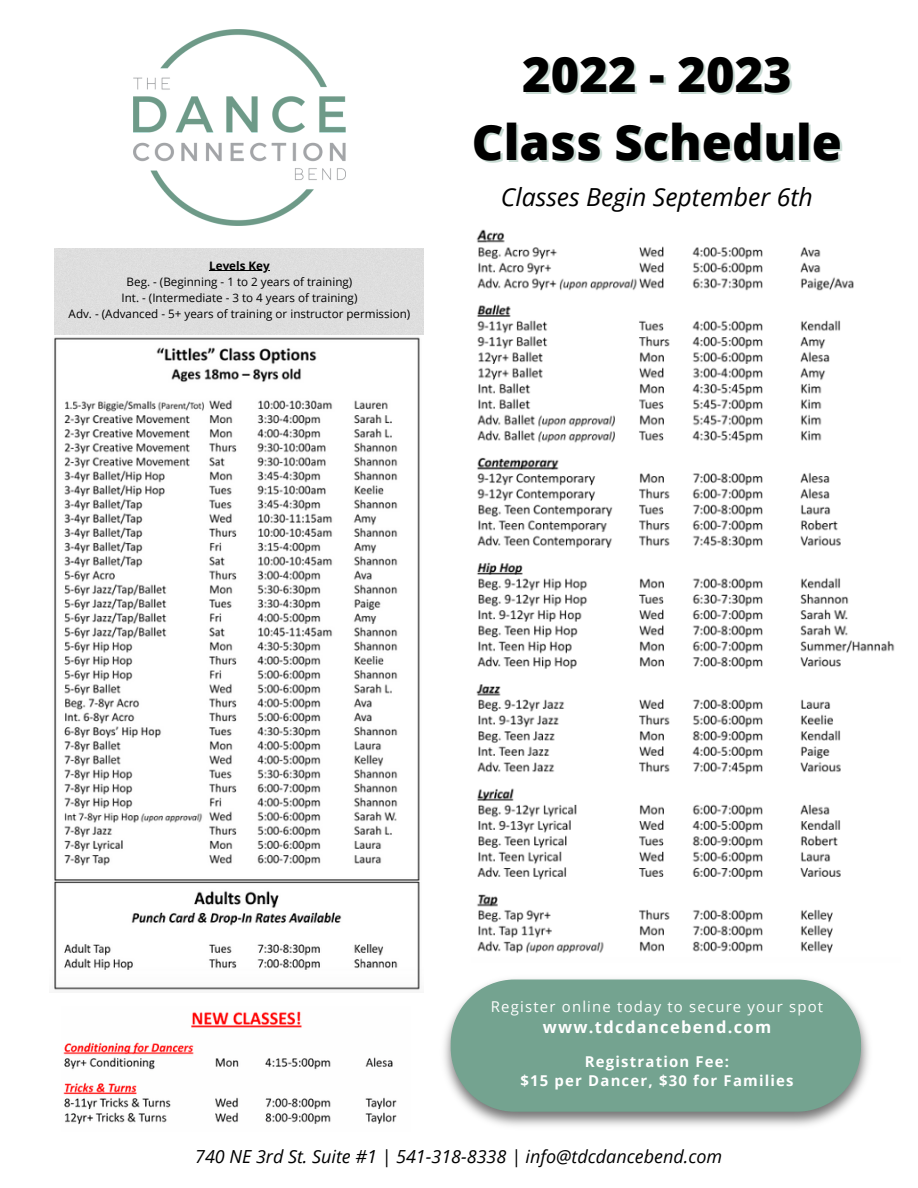
<style>
.page{position:relative;width:918px;height:1188px;background:#fff}
.page>*{position:absolute;margin:0;border:0;box-sizing:border-box;transform-origin:0 0}
.t1{font:800 48.9px/68.4px "Open Sans";color:#000;text-align:center}
.t2{font:italic 24.9px "Open Sans";color:#000}
.t3{font:italic 18px "Open Sans";color:#000}
.t4{font:700 16.5px "Open Sans";letter-spacing:.08em;color:#fff}
.t5{font:700 14.85px/19px "Open Sans";letter-spacing:.08em;color:#fff;text-align:center}
.t6{font:14.85px "Open Sans";letter-spacing:.08em;color:#fff}
.t7{font:11.7px/16px "Open Sans";color:#000;text-align:center}
.t8{font:700 11.7px "Open Sans";color:#000}
</style>
<div class="page">
<img style="left:134px;top:29px;width:211px;height:196px">
<div style="left:55px;top:248px;width:369px;height:87px;background:#dedede"></div>
<img style="left:444px;top:979px;width:425px;height:147px">
<svg style="left:451px;top:980px;width:410px;height:132px;fill:#74a390"></svg>
<img style="left:63px;top:1011px;width:334px;height:114px">
<img style="left:54px;top:337px;width:366px;height:653px">
<img style="left:476px;top:229px;width:419px;height:724px">
<hr style="left:209px;top:270px;width:61px;height:1px;background:#000">
<p class="t8" style="left:209px;top:257px;width:62px">Levels Key</p>
<p class="t7" style="left:69px;top:273px;width:343px">Beg. - (Beginning - 1 to 2 years of training)<br>Int. - (Intermediate - 3 to 4 years of training)<br>Adv. - (Advanced - 5+ years of training or instructor permission)</p>
<h1 class="t1" style="left:472px;top:38px;width:372px">2022 - 2023<br>Class Schedule</h1>
<h2 class="t2" style="left:501px;top:179px;width:314px">Classes Begin September 6th</h2>
<p class="t6" style="left:491px;top:997px;width:334px">Register online today to secure your spot</p>
<h3 class="t4" style="left:543px;top:1016px;width:230px">www.tdcdancebend.com</h3>
<p class="t5" style="left:520px;top:1052px;width:275px">Registration Fee:<br>$15 per Dancer, $30 for Families</p>
<h3 class="t3" style="left:195px;top:1144px;width:529px">740 NE 3rd St. Suite #1 | 541-318-8338 | info@tdcdancebend.com</h3>
</div>
